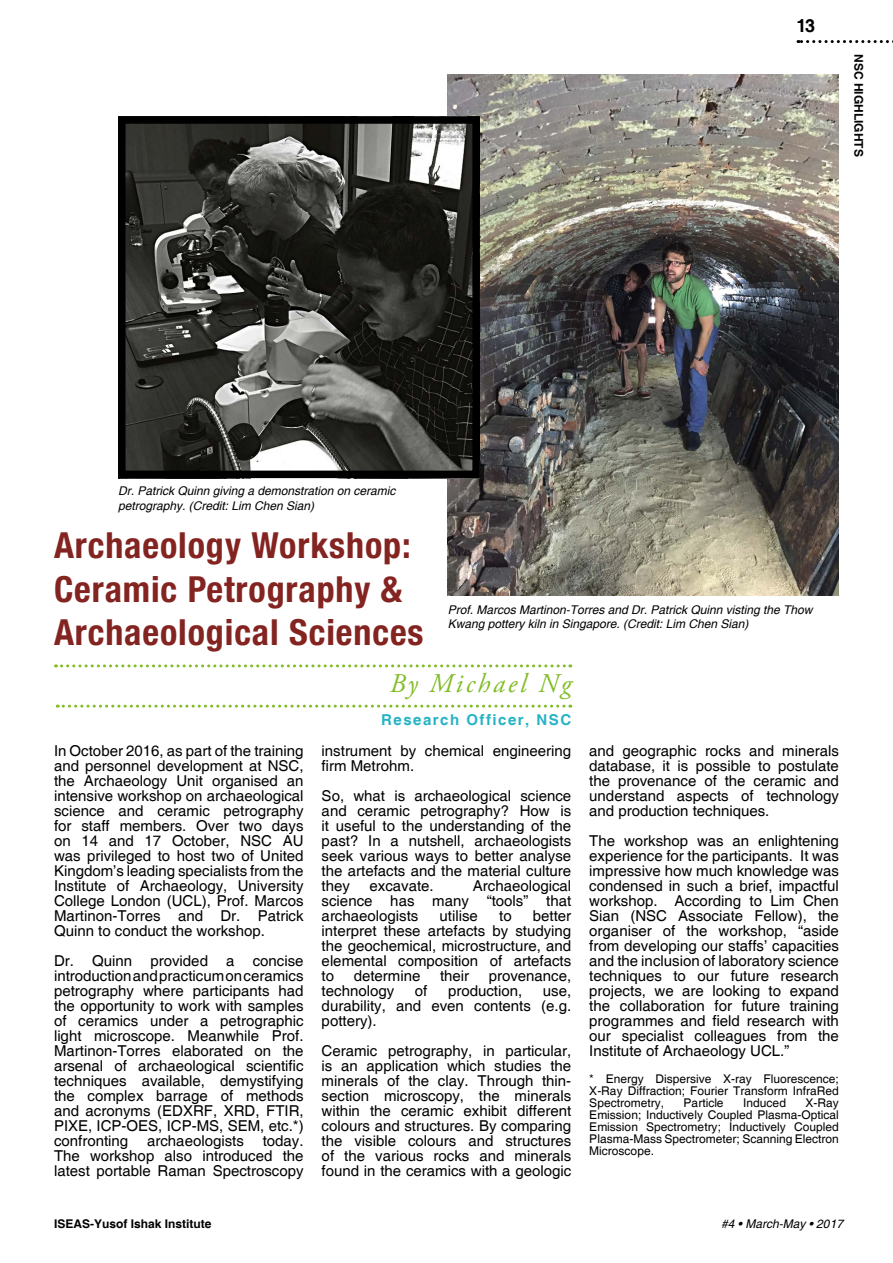
<style>
.page{position:relative;width:893px;height:1263px;background:#fff}
.page>*{position:absolute;margin:0;border:0;box-sizing:border-box;transform-origin:0 0}
.t1{font:700 condensed 36px/43.2px "Helvetica Neue LT Std";letter-spacing:.025em;color:#832421}
.t2{font:italic 27px "Adobe Garamond Pro";letter-spacing:.1em;color:#81bd26}
.t3{font:700 18px "Helvetica";color:#000}
.t4{font:15px/15px "Helvetica";color:#000;text-align:justify}
.t5{font:700 15px "Helvetica";letter-spacing:.1em;color:#26b3c5}
.t6{font:12px/12px "Helvetica";color:#000;text-align:justify}
.t7{font:italic 12px/14.4px "Helvetica";color:#000}
.t8{font:700 12px "Helvetica";color:#000}
</style>
<div class="page">
<svg style="left:798px;top:40px;width:95px;height:3px"></svg>
<img style="left:448px;top:74px;width:391px;height:522px">
<svg style="left:56px;top:664px;width:515px;height:3px"></svg>
<svg style="left:57px;top:705px;width:514px;height:3px"></svg>
<img style="left:127px;top:125px;width:344px;height:344px">
<div style="left:118px;top:116px;width:362px;height:362px;border:8px solid #000"></div>
<p class="t3" style="left:796px;top:15px;width:20px">13</p>
<p class="t8" style="left:866px;top:54px;width:104px;rotate:90deg">NSC HIGHLIGHTS</p>
<p class="t7" style="left:118px;top:484px;width:279px">Dr. Patrick Quinn giving a demonstration on ceramic petrography. (Credit: Lim Chen Sian)</p>
<h1 class="t1" style="left:54px;top:523px;width:371px">Archaeology Workshop:<br>Ceramic Petrography &amp;<br>Archaeological Sciences</h1>
<h2 class="t2" style="left:390px;top:667px;width:183px">By Michael Ng</h2>
<p class="t7" style="left:448px;top:603px;width:366px">Prof. Marcos Martinon-Torres and Dr. Patrick Quinn visting the Thow<br>Kwang pottery kiln in Singapore. (Credit: Lim Chen Sian)</p>
<p class="t4" style="left:54px;top:743px;width:251px">In October 2016, as part of the training and personnel development at NSC, the Archaeology Unit organised an intensive workshop on archaeological science and ceramic petrography for staff members. Over two days on 14 and 17 October, NSC AU was privileged to host two of United Kingdom’s leading specialists from the Institute of Archaeology, University College London (UCL), Prof. Marcos Martinon-Torres and Dr. Patrick Quinn to conduct the workshop.</p>
<p class="t4" style="left:54px;top:953px;width:251px">Dr. Quinn provided a concise introduction and practicum on ceramics petrography where participants had the opportunity to work with samples of ceramics under a petrographic light microscope. Meanwhile Prof.<br>Martinon-Torres elaborated on the arsenal of archaeological scientific techniques available, demystifying the complex barrage of methods and acronyms (EDXRF, XRD, FTIR, PIXE, ICP-OES, ICP-MS, SEM, etc.*) confronting</p>
<p class="t4" style="left:54px;top:1133px;width:251px;text-indent:209px">today.<br>The workshop also introduced the latest portable Raman Spectroscopy</p>
<p class="t4" style="left:147px;top:1133px;width:98px">archaeologists</p>
<p class="t8" style="left:54px;top:1217px;width:159px">ISEAS-Yusof Ishak Institute</p>
<p class="t5" style="left:381px;top:710px;width:192px">Research Officer, NSC</p>
<p class="t4" style="left:322px;top:743px;width:251px">instrument by chemical engineering firm Metrohm.</p>
<p class="t4" style="left:322px;top:788px;width:251px">So, what is archaeological science and ceramic petrography? How is it useful to the understanding of the past? In a nutshell, archaeologists seek various ways to better analyse the artefacts and the material culture they</p>
<p class="t4" style="left:322px;top:878px;width:251px;text-indent:151px">Archaeological science has many “tools” that archaeologists</p>
<p class="t4" style="left:370px;top:878px;width:66px">excavate.</p>
<p class="t4" style="left:322px;top:908px;width:251px;text-indent:211px">better interpret these artefacts by studying the geochemical, microstructure, and elemental composition of artefacts to</p>
<p class="t4" style="left:440px;top:908px;width:40px">utilise</p>
<p class="t4" style="left:499px;top:908px;width:14px">to</p>
<p class="t4" style="left:354px;top:968px;width:68px">determine</p>
<p class="t4" style="left:440px;top:968px;width:31px">their</p>
<p class="t4" style="left:489px;top:968px;width:84px">provenance,</p>
<p class="t4" style="left:322px;top:983px;width:74px">technology</p>
<p class="t4" style="left:415px;top:983px;width:14px">of</p>
<p class="t4" style="left:448px;top:983px;width:76px">production,</p>
<p class="t4" style="left:322px;top:983px;width:251px;text-indent:221px">use, durability, and even contents (e.g. pottery).</p>
<p class="t4" style="left:322px;top:1043px;width:251px">Ceramic petrography, in particular, is an application which studies the minerals of the clay. Through thin&shy;section microscopy, the minerals within the ceramic exhibit different colours and structures. By comparing the visible colours and structures of the various rocks and minerals found in the ceramics with a geologic</p>
<p class="t4" style="left:589px;top:743px;width:251px">and geographic rocks and minerals database, it is possible to postulate the provenance of the ceramic and understand aspects of technology and production techniques.</p>
<p class="t4" style="left:589px;top:833px;width:251px">The workshop was an enlightening experience for the participants. It was impressive how much knowledge was condensed in such a brief, impactful workshop. According to Lim Chen Sian (NSC Associate Fellow), the organiser of the workshop, “aside from developing our staffs’ capacities and the inclusion of laboratory science techniques to our future research projects, we are looking to expand the collaboration for future training programmes and field research with our specialist colleagues from the Institute of Archaeology UCL.”</p>
<p class="t6" style="left:589px;top:1073px;width:251px">* Energy Dispersive X-ray Fluorescence; X-Ray Diffraction; Fourier Transform InfraRed Spectrometry,</p>
<p class="t6" style="left:589px;top:1097px;width:251px;text-indent:216px">X-Ray Emission; Inductively Coupled Plasma-Optical Emission Spectrometry; Inductively Coupled Plasma-Mass Spectrometer; Scanning Electron Microscope.</p>
<p class="t6" style="left:684px;top:1097px;width:42px">Particle</p>
<p class="t6" style="left:743px;top:1097px;width:44px">Induced</p>
<p class="t7" style="left:721px;top:1217px;width:123px">#4 • March-May • 2017</p>
</div>
